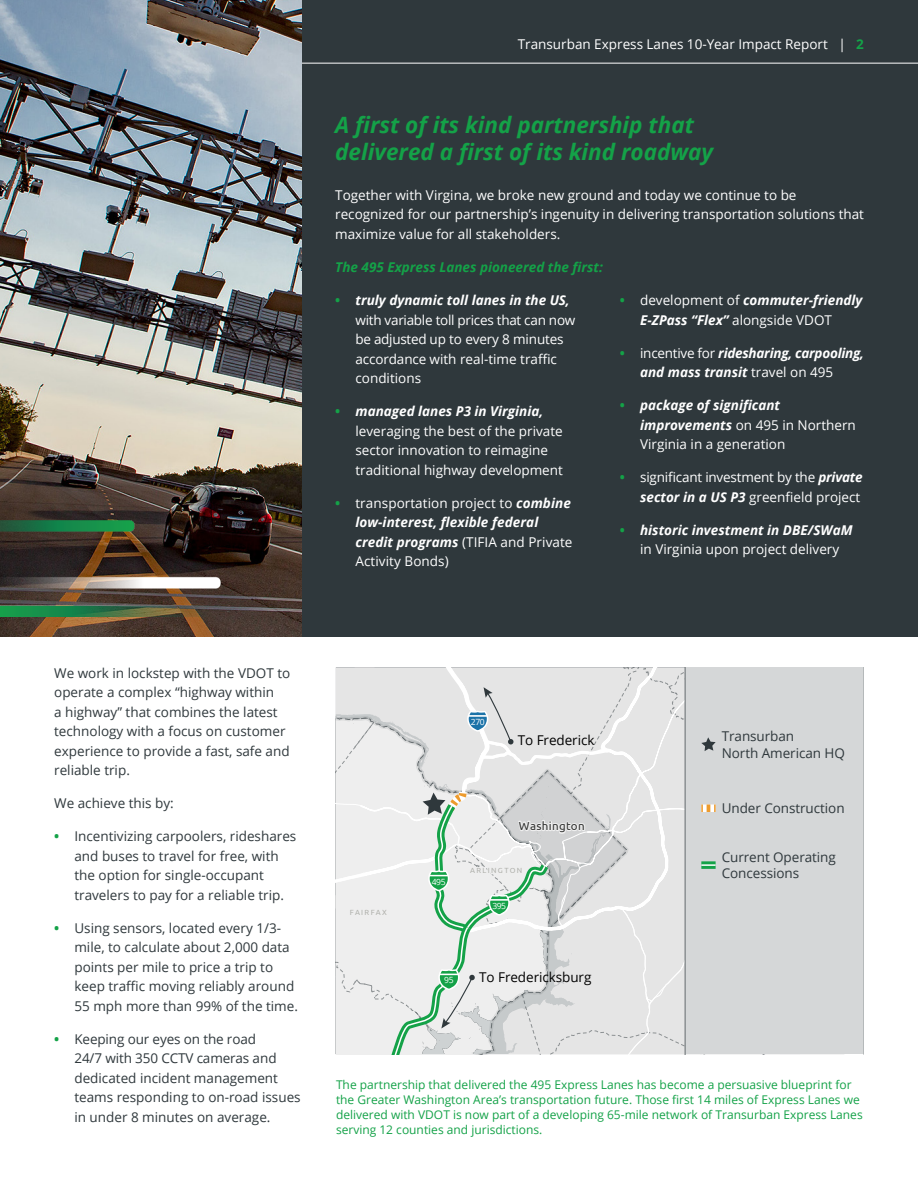
<style>
.page{position:relative;width:918px;height:1188px;background:#fff}
.page>*{position:absolute;margin:0;border:0;box-sizing:border-box;transform-origin:0 0}
.t1{font:italic 700 22.5px/27px "Open Sans";color:#14a248}
.Body{font:13.5px/19.5px "Open Sans";color:#fff}
.Body-2{font:13.5px/19.5px "Open Sans";color:#2f383c}
.t2{font:italic 700 13.5px/19.5px "Open Sans";letter-spacing:-.02em;color:#fff}
.t3{font:italic 700 13.5px/19.5px "Open Sans";color:#fff}
.Body-3{font:italic 700 13.5px "Open Sans";color:#14a248}
.t4{font:13.5px "Open Sans";letter-spacing:-.005em;color:#000}
.Body-4{font:12px/15px "Open Sans";color:#14a248}
.t5{font:11.55px "Ubuntu";letter-spacing:.025em;color:#353635}
.t6{font:8.55px "Open Sans";letter-spacing:-.05em;color:#fff}
.t7{font:7.5px "Ubuntu";letter-spacing:.18em;color:#b0b1ac}
.s1{font-weight:700;color:#14a248}
.s2{font-weight:700;font-style:italic}
.s3{font-style:normal;color:#14a248}
.s4{font-weight:400;font-style:normal}
</style>
<div class="page">
<div style="left:0;top:0;width:918px;height:636px;background:#2f383c"></div>
<div style="left:845px;top:668px;width:18px;height:386px;background:#d5d7d8"></div>
<svg style="left:336px;top:668px;width:509px;height:386px;background:#dcdfde"></svg>
<hr style="left:54px;top:63px;width:864px;height:1px;background:#fff">
<img style="left:0;top:0;width:302px;height:636px">
<img style="left:0;top:521px;width:271px;height:95px">
<p class="Body" style="left:518px;top:34px;width:348px">Transurban Express Lanes 10-Year Impact Report | <span class="s1">2</span></p>
<p class="t1" style="left:335px;top:111px;width:379px">A first of its kind partnership that delivered a first of its kind roadway</p>
<p class="Body" style="left:335px;top:185px;width:530px">Together with Virgina, we broke new ground and today we continue to be recognized for our partnership’s ingenuity in delivering transportation solutions that maximize value for all stakeholders.</p>
<p class="Body-3" style="left:335px;top:258px;width:269px">The 495 Express Lanes pioneered the first:</p>
<p class="Body" style="left:356px;top:290px;width:221px;text-indent:-20px"><span class="s1">•</span> <span class="s2">truly dynamic toll lanes in the US, </span>with variable toll prices that can now be adjusted up to every 8 minutes accordance with real-time traffic conditions</p>
<p class="Body" style="left:356px;top:401px;width:209px;text-indent:-20px"><span class="s1">•</span> <span class="s2">managed lanes P3 in Virginia, </span>leveraging the best of the private sector innovation to reimagine traditional highway development</p>
<p class="Body" style="left:356px;top:493px;width:219px;text-indent:-20px"><span class="s1">•</span> transportation project to <span class="s2">combine low-interest, flexible federal credit programs</span> (TIFIA and Private<br>Activity Bonds)</p>
<p class="t3" style="left:640px;top:290px;width:224px;text-indent:-20px"><span class="s3">•</span> <span class="s4">development of</span> commuter-friendly<br>E-ZPass “Flex” <span class="s4">alongside VDOT</span></p>
<p class="t2" style="left:640px;top:343px;width:225px;text-indent:-20px"><span class="s3">•</span> <span class="s4">incentive for</span> ridesharing, carpooling, and mass transit <span class="s4">travel on 495</span></p>
<p class="Body" style="left:640px;top:395px;width:217px;text-indent:-20px"><span class="s1">•</span> <span class="s2">package of significant improvements</span> on 495 in Northern<br>Virginia in a generation</p>
<p class="Body" style="left:620px;top:467px;width:244px;text-align:right"><span class="s1">•</span> significant investment by the <span class="s2">private sector in a US P3</span> greenfield project</p>
<p class="Body" style="left:620px;top:520px;width:234px;text-align:center"><span class="s1">•</span> <span class="s2">historic investment in DBE/SWaM </span>in Virginia upon project delivery</p>
<p class="Body-2" style="left:54px;top:663px;width:238px">We work in lockstep with the VDOT to operate a complex “highway within<br>a highway” that combines the latest technology with a focus on customer experience to provide a fast, safe and reliable trip.</p>
<p class="Body-2" style="left:54px;top:793px;width:121px">We achieve this by:</p>
<p class="Body-2" style="left:74px;top:826px;width:223px;text-indent:-20px"><span class="s1">•</span> Incentivizing carpoolers, rideshares and buses to travel for free, with the option for single-occupant travelers to pay for a reliable trip.</p>
<p class="Body-2" style="left:74px;top:918px;width:225px;text-indent:-20px"><span class="s1">•</span> Using sensors, located every 1/3- mile, to calculate about 2,000 data points per mile to price a trip to keep traffic moving reliably around 55 mph more than 99% of the time.</p>
<p class="Body-2" style="left:74px;top:1029px;width:228px;text-indent:-20px"><span class="s1">•</span> Keeping our eyes on the road<br>24/7 with 350 CCTV cameras and dedicated incident management teams responding to on-road issues in under 8 minutes on average.</p>
<p class="t7" style="left:350px;top:908px;width:38px">FAIRFAX</p>
<p class="t6" style="left:471px;top:716px;width:15px">270</p>
<p class="t4" style="left:518px;top:731px;width:78px">To Frederick</p>
<p class="t6" style="left:432px;top:876px;width:15px">495</p>
<p class="t5" style="left:519px;top:819px;width:68px">Washington</p>
<p class="t7" style="left:470px;top:866px;width:54px">ARLINGTON</p>
<p class="t6" style="left:492px;top:900px;width:15px">395</p>
<p class="t6" style="left:444px;top:974px;width:11px">95</p>
<p class="t4" style="left:479px;top:967px;width:114px">To Fredericksburg</p>
<p class="Body-2" style="left:722px;top:728px;width:125px;line-height:16.2px">Transurban<br>North American HQ</p>
<p class="Body-2" style="left:722px;top:798px;width:124px">Under Construction</p>
<p class="Body-2" style="left:722px;top:849px;width:116px;line-height:16.2px">Current Operating<br>Concessions</p>
<p class="Body-4" style="left:336px;top:1077px;width:528px">The partnership that delivered the 495 Express Lanes has become a persuasive blueprint for the Greater Washington Area’s transportation future. Those first 14 miles of Express Lanes we delivered with VDOT is now part of a developing 65-mile network of Transurban Express Lanes serving 12 counties and jurisdictions.</p>
</div>
